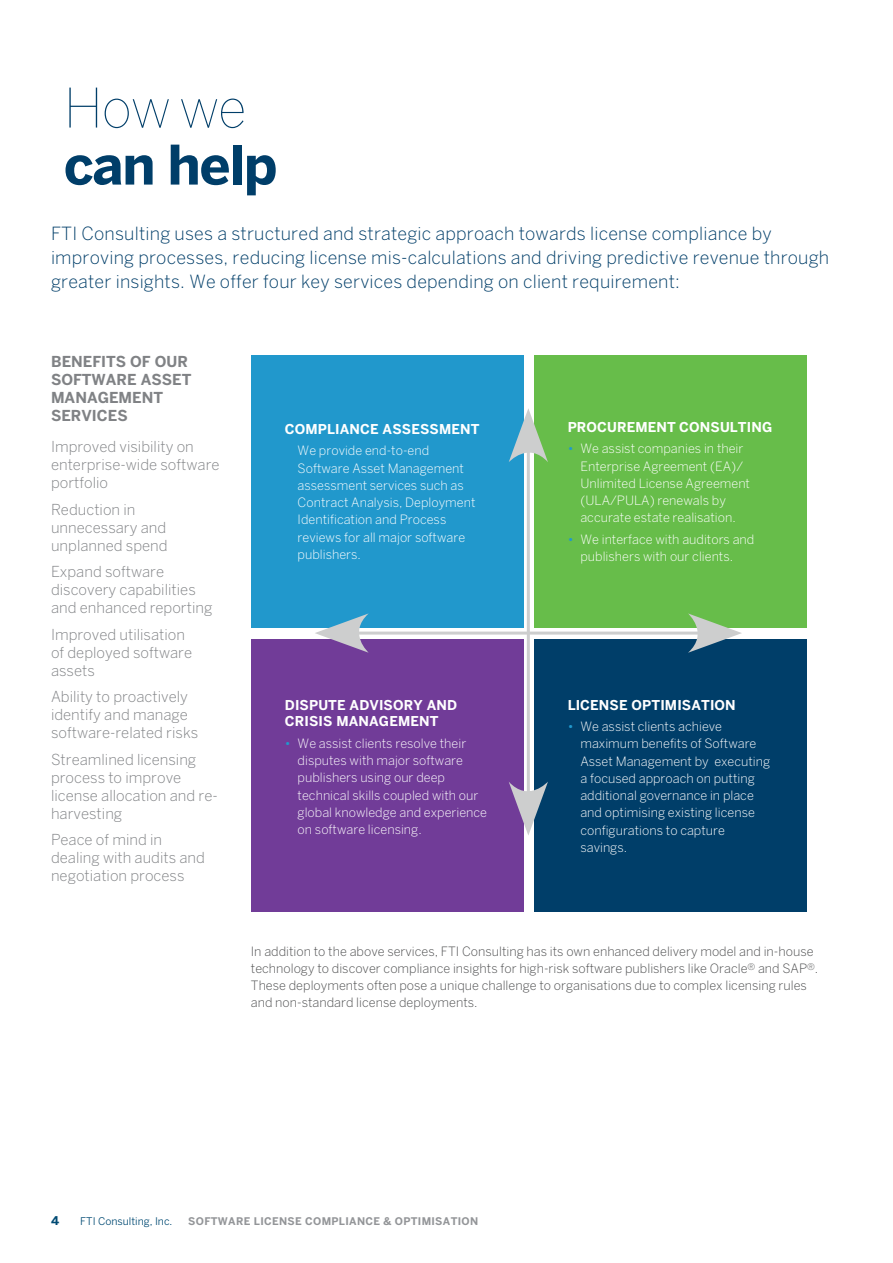
<style>
.page{position:relative;width:893px;height:1263px;background:#fff}
.page>*{position:absolute;margin:0;border:0;box-sizing:border-box;transform-origin:0 0}
.t1{font:700 54px "Benton Sans";letter-spacing:-.025em;color:#003e69}
.t2{font:100 54px "Benton Sans";color:#003e69}
.t3{font:300 18px/24px "Benton Sans";letter-spacing:.01em;color:#003e69}
.t4{font:300 15px/18px "Benton Sans";color:#808285}
.t5{font:700 15px/18px "Benton Sans";color:#808285}
.t6{font:700 13.5px/16.2px "Benton Sans";letter-spacing:.01em;color:#fff}
.t7{font:300 12.75px/17.2px "Benton Sans";color:#fff}
.t8{font:300 12.75px/17.2px "Benton Sans";color:#4b4c4d}
.t9{font:700 12px "Benton Sans";color:#004a73}
.t10{font:700 10.5px "Benton Sans";letter-spacing:.03em;color:#939598}
.t11{font:10.5px "Benton Sans";color:#004a73}
.s1{font-weight:400;color:#2198cc}
</style>
<div class="page">
<div style="left:251px;top:355px;width:273px;height:273px;background:#2198cc"></div>
<div style="left:534px;top:355px;width:272px;height:273px;background:#67bd4a"></div>
<div style="left:251px;top:639px;width:273px;height:273px;background:#713c98"></div>
<div style="left:534px;top:639px;width:272px;height:273px;background:#003e69"></div>
<hr style="left:527px;top:441px;width:3px;height:362px;background:#cdcece">
<svg style="left:509px;top:408px;width:39px;height:54px"></svg>
<svg style="left:509px;top:782px;width:39px;height:53px"></svg>
<hr style="left:347px;top:632px;width:363px;height:3px;background:#cdcece">
<svg style="left:688px;top:613px;width:54px;height:40px"></svg>
<svg style="left:315px;top:613px;width:54px;height:40px"></svg>
<h1 class="t2" style="left:64px;top:77px;width:184px">How we</h1>
<h1 class="t1" style="left:64px;top:133px;width:215px">can help</h1>
<p class="t3" style="left:51px;top:222px;width:780px">FTI Consulting uses a structured and strategic approach towards license compliance by improving processes, reducing license mis-calculations and driving predictive revenue through greater insights. We offer four key services depending on client requirement:</p>
<p class="t5" style="left:51px;top:353px;width:142px">BENEFITS OF OUR<br>SOFTWARE ASSET<br>MANAGEMENT<br>SERVICES</p>
<p class="t4" style="left:51px;top:437px;width:170px">Improved visibility on enterprise-wide software portfolio</p>
<p class="t4" style="left:51px;top:500px;width:118px">Reduction in unnecessary and unplanned spend</p>
<p class="t4" style="left:51px;top:562px;width:163px">Expand software discovery capabilities and enhanced reporting</p>
<p class="t4" style="left:51px;top:625px;width:143px">Improved utilisation of deployed software assets</p>
<p class="t4" style="left:51px;top:687px;width:149px">Ability to proactively identify and manage software-related risks</p>
<p class="t4" style="left:51px;top:750px;width:168px">Streamlined licensing process to improve license allocation and re&shy;harvesting</p>
<p class="t4" style="left:51px;top:830px;width:155px">Peace of mind in dealing with audits and negotiation process</p>
<p class="t6" style="left:285px;top:421px;width:196px">COMPLIANCE ASSESSMENT</p>
<p class="t7" style="left:298px;top:442px;width:179px;text-indent:-13px"><span class="s1">•</span> We provide end-to-end<br>Software Asset Management assessment services such as<br>Contract Analysis, Deployment<br>Identification and Process reviews for all major software publishers.</p>
<p class="t6" style="left:285px;top:697px;width:174px">DISPUTE ADVISORY AND<br>CRISIS MANAGEMENT</p>
<p class="t7" style="left:298px;top:734px;width:191px;text-indent:-13px"><span class="s1">•</span> We assist clients resolve their disputes with major software publishers using our deep technical skills coupled with our global knowledge and experience on software licensing.</p>
<p class="t6" style="left:568px;top:419px;width:206px">PROCUREMENT CONSULTING</p>
<p class="t7" style="left:580px;top:440px;width:171px;text-indent:-13px"><span class="s1">•</span> We assist companies in their<br>Enterprise Agreement (EA)/<br>Unlimited License Agreement (ULA/PULA) renewals by accurate estate realisation.</p>
<p class="t7" style="left:580px;top:530px;width:175px;text-indent:-13px"><span class="s1">•</span> We interface with auditors and publishers with our clients.</p>
<p class="t6" style="left:568px;top:696px;width:170px">LICENSE OPTIMISATION</p>
<p class="t7" style="left:580px;top:718px;width:191px;text-indent:-13px"><span class="s1">•</span> We assist clients achieve maximum benefits of Software<br>Asset Management by executing a focused approach on putting additional governance in place and optimising existing license configurations to capture savings.</p>
<p class="t8" style="left:251px;top:942px;width:569px">In addition to the above services, FTI Consulting has its own enhanced delivery model and in-house technology to discover compliance insights for high-risk software publishers like Oracle<sup>®</sup> and SAP<sup>®</sup>.<br>These deployments often pose a unique challenge to organisations due to complex licensing rules and non-standard license deployments.</p>
<p class="t9" style="left:51px;top:1213px;width:10px">4</p>
<p class="t11" style="left:80px;top:1215px;width:94px">FTI Consulting, Inc.</p>
<p class="t10" style="left:188px;top:1214px;width:291px">SOFTWARE LICENSE COMPLIANCE &amp; OPTIMISATION</p>
</div>
